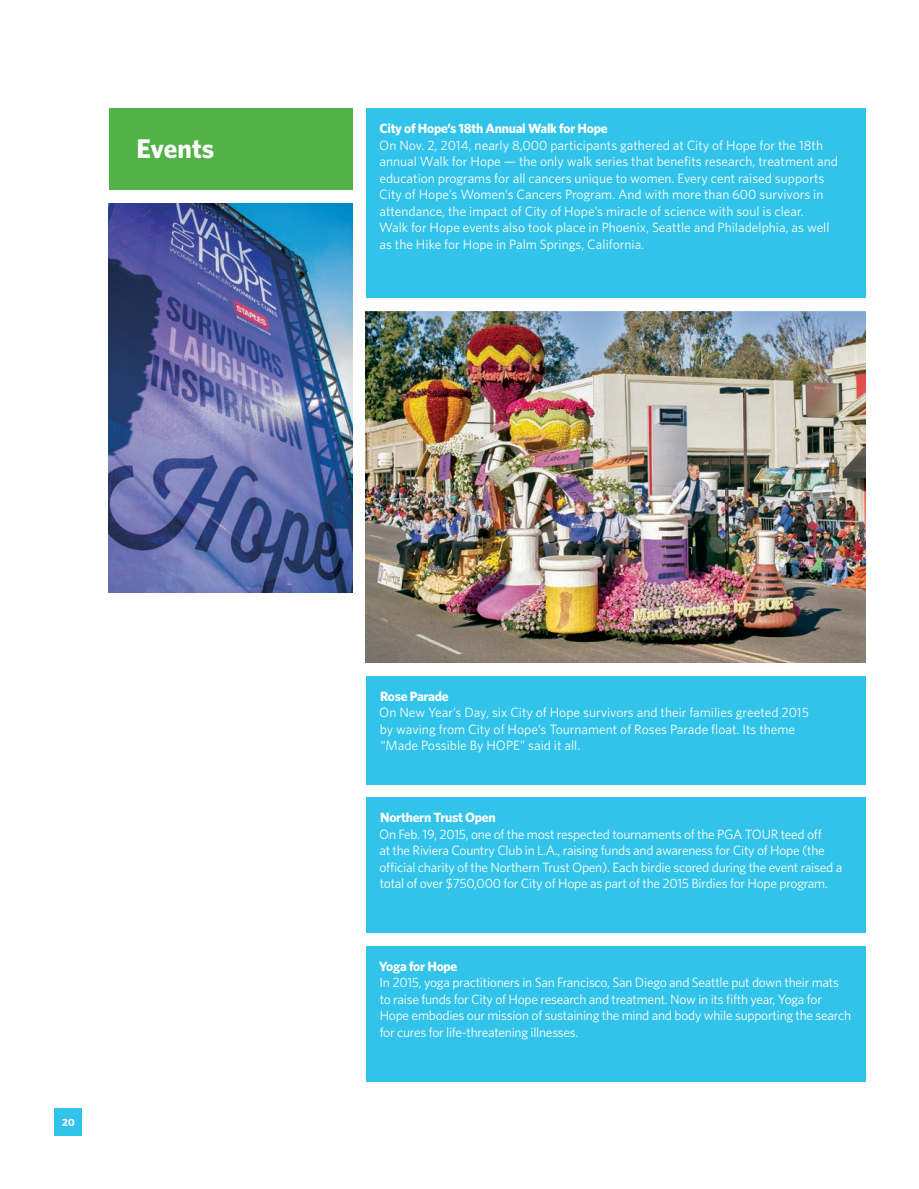
<style>
.page{position:relative;width:919px;height:1189px;background:#fff}
.page>*{position:absolute;margin:0;border:0;box-sizing:border-box;transform-origin:0 0}
.t1{font:700 27px "Whitney";color:#fff}
.t2{font:13.5px/16.5px "Whitney";letter-spacing:-.015em;color:#fff}
.t3{font:700 13.5px "Whitney";letter-spacing:-.02em;color:#fff}
.t4{font:700 10.5px "Whitney";color:#fff}
</style>
<div class="page">
<div style="left:55px;top:1108px;width:27px;height:27px;background:#31c3e9"></div>
<div style="left:109px;top:109px;width:243px;height:81px;background:#52b147"></div>
<img style="left:109px;top:203px;width:243px;height:389px">
<div style="left:365px;top:109px;width:500px;height:189px;background:#31c3e9"></div>
<div style="left:365px;top:676px;width:500px;height:108px;background:#31c3e9"></div>
<div style="left:365px;top:798px;width:500px;height:135px;background:#31c3e9"></div>
<div style="left:365px;top:946px;width:500px;height:135px;background:#31c3e9"></div>
<img style="left:365px;top:311px;width:500px;height:352px">
<h1 class="t1" style="left:136px;top:130px;width:79px">Events</h1>
<p class="t3" style="left:379px;top:119px;width:229px">City of Hope’s 18th Annual Walk for Hope</p>
<p class="t2" style="left:379px;top:136px;width:460px">On Nov. 2, 2014, nearly 8,000 participants gathered at City of Hope for the 18th annual Walk for Hope — the only walk series that benefits research, treatment and education programs for all cancers unique to women. Every cent raised supports City of Hope’s Women’s Cancers Program. And with more than 600 survivors in attendance, the impact of City of Hope’s miracle of science with soul is clear.<br>Walk for Hope events also took place in Phoenix, Seattle and Philadelphia, as well as the Hike for Hope in Palm Springs, California.</p>
<p class="t4" style="left:62px;top:1115px;width:14px">20</p>
<p class="t3" style="left:380px;top:687px;width:70px">Rose Parade</p>
<p class="t2" style="left:379px;top:704px;width:431px">On New Year’s Day, six City of Hope survivors and their families greeted 2015 by waving from City of Hope’s Tournament of Roses Parade float. Its theme “Made Possible By HOPE” said it all.</p>
<p class="t3" style="left:380px;top:808px;width:117px">Northern Trust Open</p>
<p class="t2" style="left:379px;top:825px;width:464px">On Feb. 19, 2015, one of the most respected tournaments of the PGA TOUR teed off<br>at the Riviera Country Club in L.A., raising funds and awareness for City of Hope (the official charity of the Northern Trust Open). Each birdie scored during the event raised a total of over $750,000 for City of Hope as part of the 2015 Birdies for Hope program.</p>
<p class="t3" style="left:379px;top:957px;width:80px">Yoga for Hope</p>
<p class="t2" style="left:379px;top:974px;width:473px">In 2015, yoga practitioners in San Francisco, San Diego and Seattle put down their mats to raise funds for City of Hope research and treatment. Now in its fifth year, Yoga for Hope embodies our mission of sustaining the mind and body while supporting the search for cures for life-threatening illnesses.</p>
</div>
